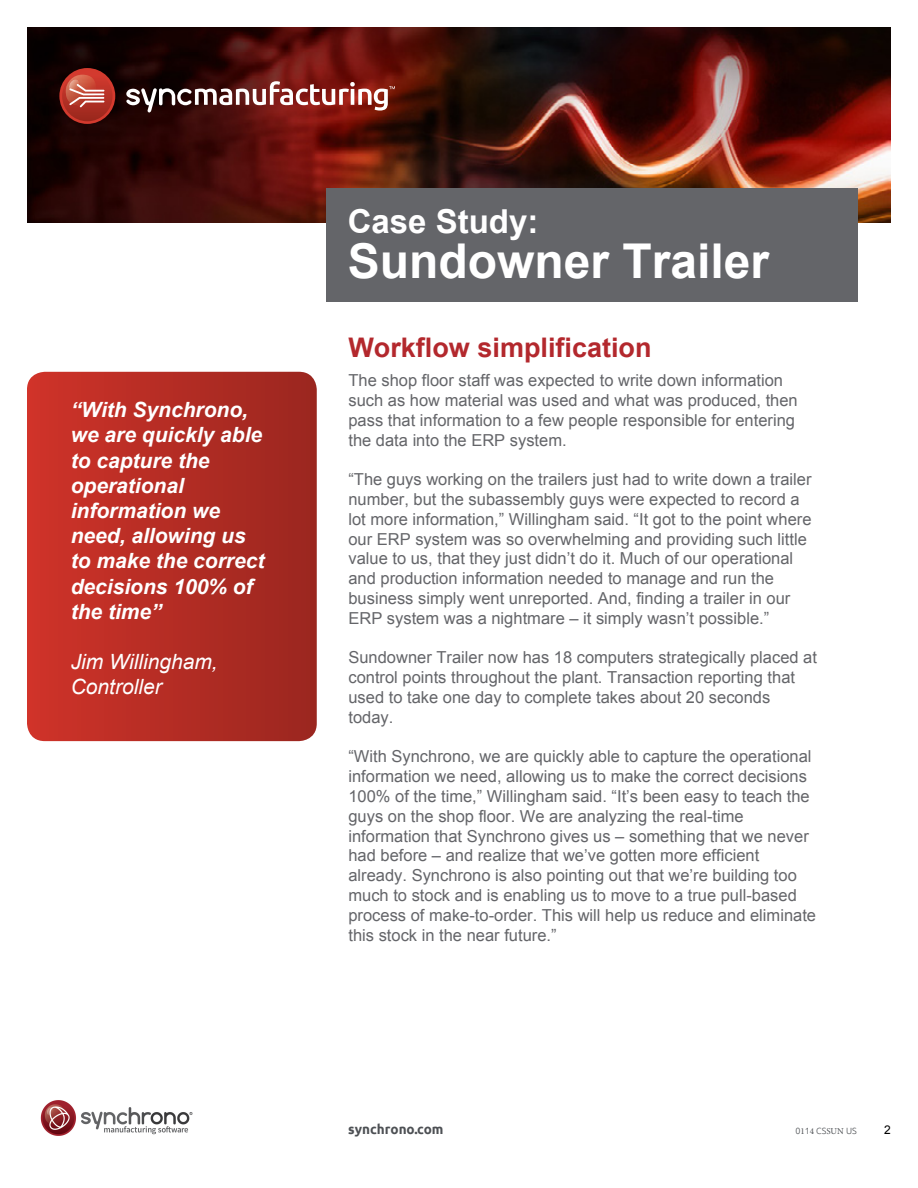
<style>
.page{position:relative;width:918px;height:1188px;background:#fff}
.page>*{position:absolute;margin:0;border:0;box-sizing:border-box;transform-origin:0 0}
.t1{font:700 48px "Arial";color:#fff}
.t2{font:700 33px "Arial";color:#fff}
.t3{font:700 27px "Arial";color:#b3282d}
.t4{font:italic 700 21px/25.2px "Arial";color:#fff}
.t5{font:italic 21px/25.2px "Arial";color:#fff}
.t6{font:16.5px/19.8px "Arial";color:#646569}
.t7{font:700 13.5px "Ubuntu";color:#4d5054}
.t8{font:12px "Arial";color:#000}
.t9{font:300 9px "Ubuntu";color:#4d5054}
.s1{font-family:"Minion Pro";font-weight:400}
</style>
<div class="page">
<div style="left:27px;top:372px;width:290px;height:369px;background:linear-gradient(to right,#cf3329,#9a261f);border-radius:18px"></div>
<img style="left:27px;top:27px;width:864px;height:195px">
<div style="left:326px;top:188px;width:531px;height:113px;background:#646569"></div>
<svg style="left:59px;top:68px;width:56px;height:56px"></svg>
<img style="left:62px;top:71px;width:51px;height:50px">
<img style="left:66px;top:75px;width:30px;height:30px">
<svg style="left:68px;top:79px;width:36px;height:28px"></svg>
<svg style="left:126px;top:81px;width:269px;height:31px"></svg>
<img style="left:40px;top:1100px;width:153px;height:36px">
<p class="t4" style="left:71px;top:398px;width:195px">“With Synchrono, we are quickly able to capture the operational information we need, allowing us to make the correct decisions 100% of the time”</p>
<p class="t5" style="left:71px;top:650px;width:148px">Jim Willingham,<br>Controller</p>
<h2 class="t2" style="left:348px;top:200px;width:192px">Case Study:</h2>
<h1 class="t1" style="left:348px;top:230px;width:423px">Sundowner Trailer</h1>
<h3 class="t3" style="left:348px;top:330px;width:305px">Workflow simplification</h3>
<p class="t6" style="left:348px;top:371px;width:451px">The shop floor staff was expected to write down information such as how material was used and what was produced, then pass that information to a few people responsible for entering the data into the ERP system.</p>
<p class="t6" style="left:348px;top:470px;width:465px">“The guys working on the trailers just had to write down a trailer number, but the subassembly guys were expected to record a lot more information,” Willingham said. “It got to the point where our ERP system was so overwhelming and providing such little value to us, that they just didn’t do it. Much of our operational and production information needed to manage and run the business simply went unreported. And, finding a trailer in our ERP system was a nightmare – it simply wasn’t possible.”</p>
<p class="t6" style="left:348px;top:648px;width:470px">Sundowner Trailer now has 18 computers strategically placed at control points throughout the plant. Transaction reporting that used to take one day to complete takes about 20 seconds today.</p>
<p class="t6" style="left:348px;top:747px;width:469px">“With Synchrono, we are quickly able to capture the operational information we need, allowing us to make the correct decisions 100% of the time,” Willingham said. “It’s been easy to teach the guys on the shop floor. We are analyzing the real-time information that Synchrono gives us – something that we never had before – and realize that we’ve gotten more efficient already. Synchrono is also pointing out that we’re building too much to stock and is enabling us to move to a true pull-based process of make-to-order. This will help us reduce and eliminate this stock in the near future.”</p>
<p class="t7" style="left:348px;top:1121px;width:97px">synchrono.com</p>
<p class="t9" style="left:795px;top:1125px;width:63px">0<span class="s1">1</span>1<span class="s1">4</span> CS<span class="s1">SUN</span> US</p>
<p class="t8" style="left:884px;top:1122px;width:8px">2</p>
</div>
